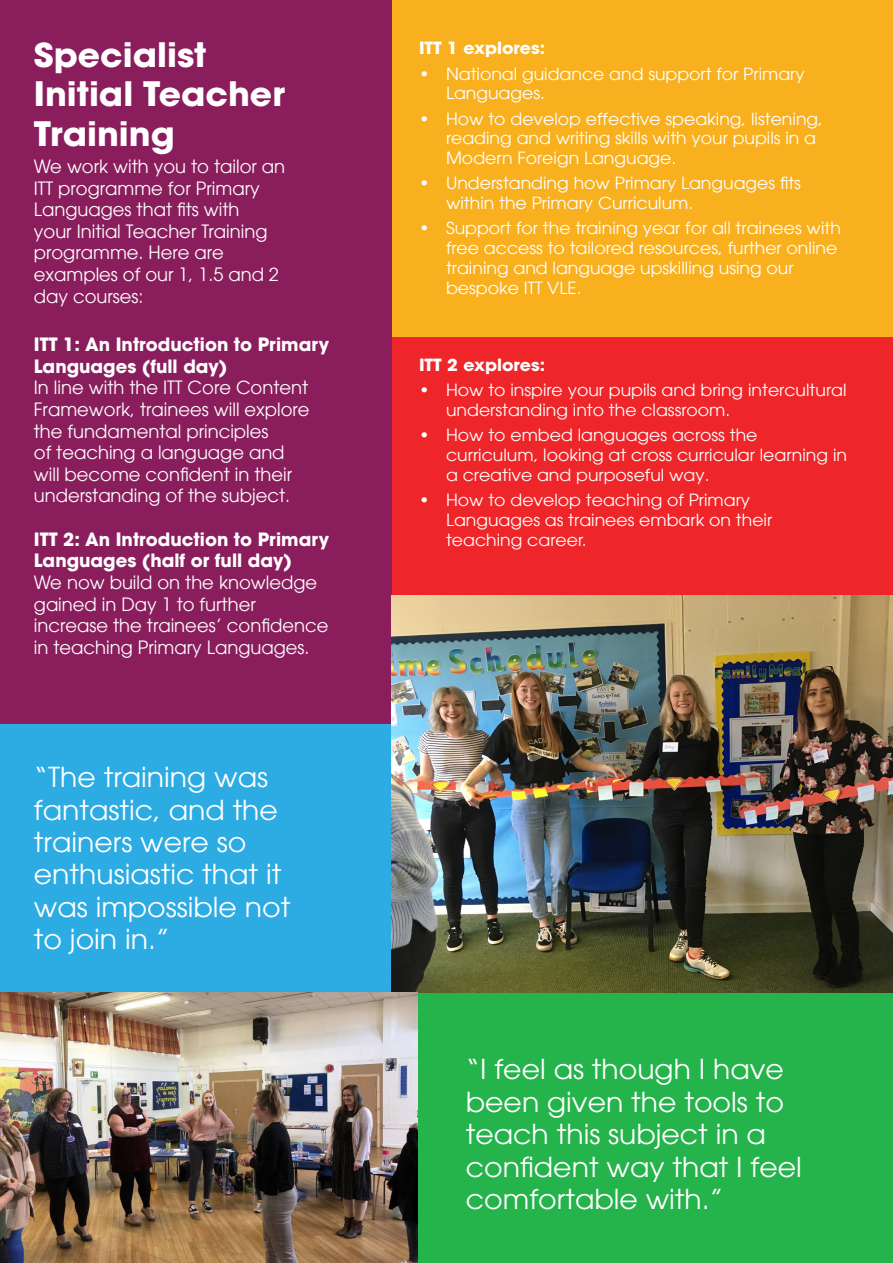
<style>
.page{position:relative;width:893px;height:1263px;background:#fff}
.page>*{position:absolute;margin:0;border:0;box-sizing:border-box;transform-origin:0 0}
.t1{font:700 33px/39.6px "Avant Garde";color:#fff;scale:1.05 1}
.t2{font:27px/32.4px "Avant Garde";color:#fff;scale:1.05 1}
.t3{font:18px/21.6px "Avant Garde";color:#fff}
.t4{font:700 18px/21.6px "Avant Garde";color:#fff}
.t5{font:16.5px/19.8px "Avant Garde";color:#fff;scale:1.05 1}
.t6{font:700 16.5px "Avant Garde";color:#fff;scale:1.05 1}
</style>
<div class="page">
<div style="left:391px;top:327px;width:502px;height:269px;background:#ee2529"></div>
<div style="left:391px;top:0;width:502px;height:336px;background:#f8b01e"></div>
<div style="left:0;top:724px;width:391px;height:268px;background:#2cace2"></div>
<div style="left:0;top:0;width:391px;height:724px;background:#8a1e5d"></div>
<div style="left:391px;top:992px;width:502px;height:271px;background:#25b34b"></div>
<img style="left:391px;top:596px;width:502px;height:396px">
<img style="left:0;top:992px;width:418px;height:271px">
<p class="t1" style="left:34px;top:35px;width:241px">Specialist<br>Initial Teacher<br>Training</p>
<p class="t3" style="left:34px;top:156px;width:253px">We work with you to tailor an<br>ITT programme for Primary<br>Languages that fits with<br>your Initial Teacher Training programme. Here are examples of our 1, 1.5 and 2 day courses:</p>
<p class="t4" style="left:34px;top:334px;width:297px">ITT 1: An Introduction to Primary<br>Languages (full day)</p>
<p class="t3" style="left:34px;top:377px;width:277px">In line with the ITT Core Content<br>Framework, trainees will explore the fundamental principles<br>of teaching a language and will become confident in their understanding of the subject.</p>
<p class="t4" style="left:34px;top:528px;width:297px">ITT 2: An Introduction to Primary<br>Languages (half or full day)</p>
<p class="t3" style="left:34px;top:571px;width:296px">We now build on the knowledge gained in Day 1 to further increase the trainees’ confidence in teaching Primary Languages.</p>
<p class="t2" style="left:34px;top:761px;width:246px">“The training was fantastic, and the trainers were so enthusiastic that it was impossible not to join in.”</p>
<p class="t6" style="left:419px;top:38px;width:122px">ITT 1 explores:</p>
<p class="t5" style="left:446px;top:64px;width:343px;text-indent:-27px">• National guidance and support for Primary<br>Languages.</p>
<p class="t5" style="left:446px;top:109px;width:360px;text-indent:-27px">• How to develop effective speaking, listening, reading and writing skills with your pupils in a<br>Modern Foreign Language.</p>
<p class="t5" style="left:446px;top:173px;width:340px;text-indent:-27px">• Understanding how Primary Languages fits within the Primary Curriculum.</p>
<p class="t5" style="left:446px;top:218px;width:378px;text-indent:-27px">• Support for the training year for all trainees with free access to tailored resources, further online training and language upskilling using our bespoke ITT VLE.</p>
<p class="t6" style="left:419px;top:354px;width:122px">ITT 2 explores:</p>
<p class="t5" style="left:446px;top:380px;width:383px;text-indent:-27px">• How to inspire your pupils and bring intercultural understanding into the classroom.</p>
<p class="t5" style="left:446px;top:425px;width:383px;text-indent:-27px">• How to embed languages across the curriculum, looking at cross curricular learning in a creative and purposeful way.</p>
<p class="t5" style="left:446px;top:490px;width:312px;text-indent:-27px">• How to develop teaching of Primary<br>Languages as trainees embark on their teaching career.</p>
<p class="t2" style="left:466px;top:1053px;width:322px">“I feel as though I have been given the tools to teach this subject in a confident way that I feel comfortable with.”</p>
</div>
